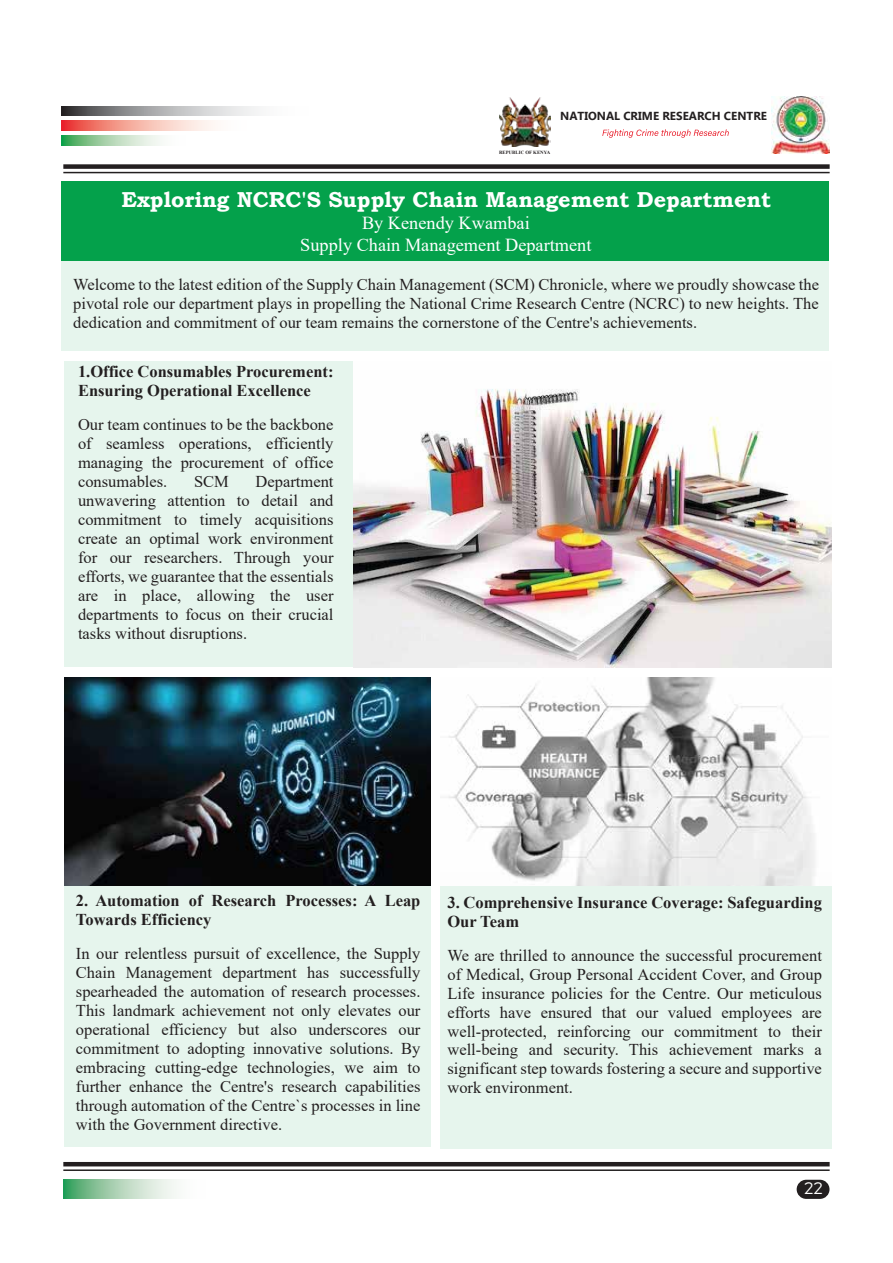
<style>
.page{position:relative;width:893px;height:1263px;background:#fff}
.page>*{position:absolute;margin:0;border:0;box-sizing:border-box;transform-origin:0 0}
.t1{font:700 21.6px "Bookman Old Style";color:#fff}
.t2{font:18.3px/21.3px "Times New Roman";color:#fff;text-align:center}
.t3{font:16.5px/19px "Times New Roman";color:#231f20;text-align:justify}
.t4{font:700 16.5px/19px "Times New Roman";color:#231f20}
.t5{font:16.5px "Acherus Grotesque";color:#fff}
.t6{font:700 11.55px "Ebrima";color:#231f20}
.t7{font:700 4.8px "Times New Roman";color:#231f20}
</style>
<div class="page">
<div style="left:62px;top:261px;width:767px;height:90px;background:#e6f5ed"></div>
<div style="left:440px;top:872px;width:391px;height:276px;background:#e6f5ed"></div>
<div style="left:65px;top:872px;width:366px;height:275px;background:#e6f5ed"></div>
<div style="left:65px;top:362px;width:328px;height:305px;background:#e6f5ed"></div>
<div style="left:62px;top:181px;width:767px;height:80px;background:#04a14b"></div>
<img style="left:354px;top:362px;width:477px;height:305px">
<img style="left:64px;top:678px;width:367px;height:208px">
<img style="left:440px;top:678px;width:391px;height:208px">
<div style="left:63px;top:164px;width:767px;height:5px;background:#231f20"></div>
<hr style="left:63px;top:172px;width:767px;height:1px;background:#231f20">
<hr style="left:63px;top:1162px;width:767px;height:4px;background:#231f20">
<hr style="left:63px;top:1169px;width:767px;height:2px;background:#231f20">
<img style="left:499px;top:98px;width:51px;height:48px">
<img style="left:772px;top:96px;width:58px;height:58px">
<svg style="left:602px;top:129px;width:127px;height:9px"></svg>
<svg style="left:62px;top:106px;width:197px;height:10px"></svg>
<svg style="left:62px;top:121px;width:153px;height:10px"></svg>
<svg style="left:62px;top:136px;width:98px;height:9px"></svg>
<svg style="left:63px;top:1180px;width:113px;height:19px"></svg>
<div style="left:797px;top:1180px;width:32px;height:19px;background:#231f20;border-radius:10px"></div>
<p class="t6" style="left:560px;top:107px;width:208px">NATIONAL CRIME RESEARCH CENTRE</p>
<p class="t7" style="left:499px;top:149px;width:53px">REPUBLIC OF KENYA</p>
<h1 class="t1" style="left:121px;top:184px;width:651px">Exploring NCRC'S Supply Chain Management Department</h1>
<p class="t2" style="left:300px;top:212px;width:293px">By Kenendy Kwambai<br>Supply Chain Management Department</p>
<p class="t3" style="left:73px;top:274px;width:747px">Welcome to the latest edition of the Supply Chain Management (SCM) Chronicle, where we proudly showcase the pivotal role our department plays in propelling the National Crime Research Centre (NCRC) to new heights. The dedication and commitment of our team remains the cornerstone of the Centre's achievements.</p>
<p class="t4" style="left:78px;top:362px;width:257px">1.Office Consumables Procurement:<br>Ensuring Operational Excellence</p>
<p class="t3" style="left:78px;top:415px;width:257px">Our team continues to be the backbone of seamless operations, efficiently managing the procurement of office consumables.</p>
<p class="t3" style="left:194px;top:471px;width:36px">SCM</p>
<p class="t3" style="left:78px;top:472px;width:257px;text-indent:178px">Department unwavering attention to detail and commitment to timely acquisitions create an optimal work environment for our researchers. Through your efforts, we guarantee that the essentials are in place, allowing the user departments to focus on their crucial tasks without disruptions.</p>
<p class="t4" style="left:76px;top:890px;width:346px">2. Automation of Research Processes: A Leap<br>Towards Efficiency</p>
<p class="t3" style="left:76px;top:943px;width:346px">In our relentless pursuit of excellence, the Supply Chain Management department has successfully spearheaded the automation of research processes.<br>This landmark achievement not only elevates our operational efficiency but also underscores our commitment to adopting innovative solutions. By embracing cutting-edge technologies, we aim to further enhance the Centre's research capabilities through automation of the Centre`s processes in line with the Government directive.</p>
<p class="t4" style="left:447px;top:892px;width:376px">3. Comprehensive Insurance Coverage: Safeguarding<br>Our Team</p>
<p class="t3" style="left:447px;top:945px;width:376px">We are thrilled to announce the successful procurement of Medical, Group Personal Accident Cover, and Group Life insurance policies for the Centre. Our meticulous efforts have ensured that our valued employees are well-protected, reinforcing our commitment to their well-being and security. This achievement marks a significant step towards fostering a secure and supportive work environment.</p>
<p class="t5" style="left:804px;top:1174px;width:20px">22</p>
</div>
